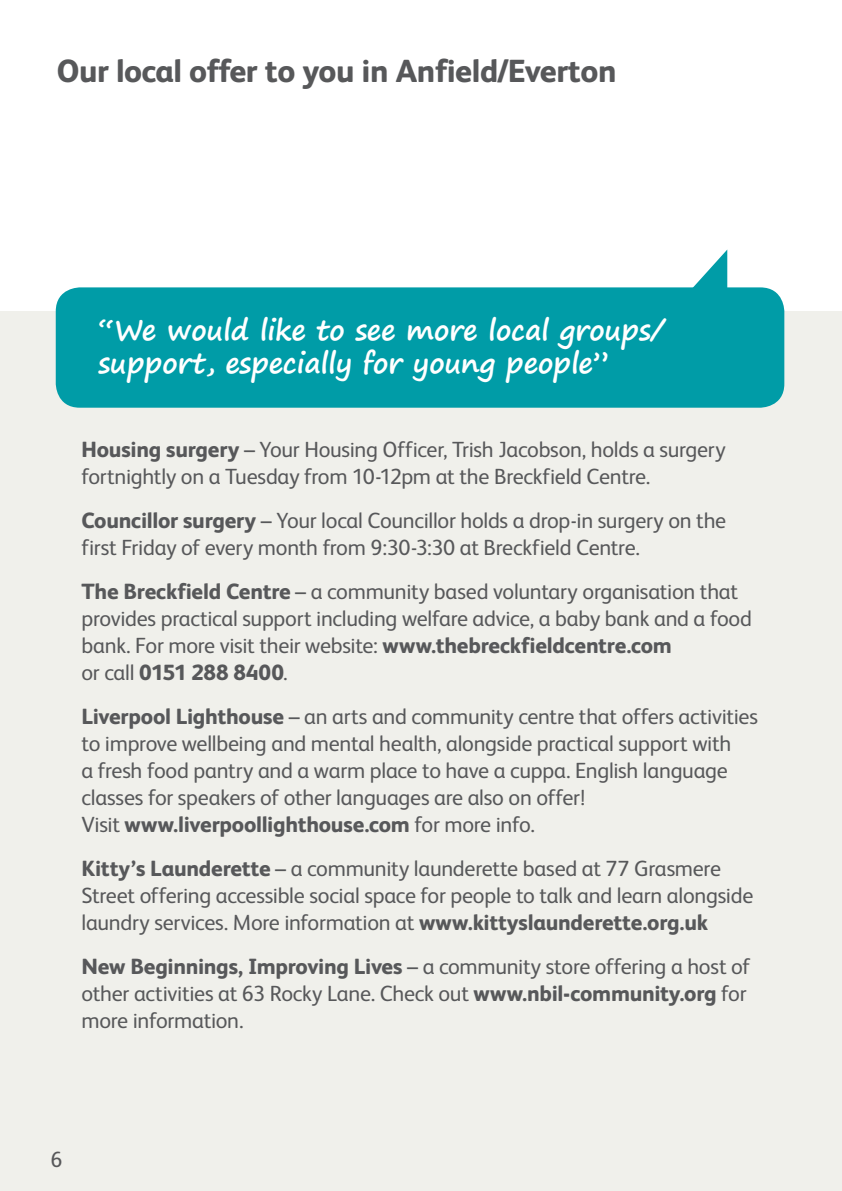
<style>
.page{position:relative;width:842px;height:1191px;background:#fff}
.page>*{position:absolute;margin:0;border:0;box-sizing:border-box;transform-origin:0 0}
.t1{font:800 32px "FS Albert";letter-spacing:-.01em;color:#57585a}
.t2{font:700 28px/33px "Segoe Print";letter-spacing:-.01em;color:#fff}
.t3{font:22px/27px "FS Albert";letter-spacing:-.015em;color:#57585a}
.s1{font-weight:800}
</style>
<div class="page">
<div style="left:0;top:312px;width:842px;height:879px;background:#f0f0eb"></div>
<div style="left:56px;top:287px;width:728px;height:121px;background:#009ca7;border-radius:24px"></div>
<svg style="left:671px;top:250px;width:56px;height:38px"></svg>
<h1 class="t1" style="left:57px;top:47px;width:561px">Our local offer to you in Anfield/Everton</h1>
<p class="t2" style="left:98px;top:313px;width:569px">“We would like to see more local groups/ support, especially for young people”</p>
<p class="t3" style="left:81px;top:435px;width:646px"><span class="s1">Housing surgery</span> – Your Housing Officer, Trish Jacobson, holds a surgery fortnightly on a Tuesday from 10-12pm at the Breckfield Centre.</p>
<p class="t3" style="left:81px;top:506px;width:646px"><span class="s1">Councillor surgery</span> – Your local Councillor holds a drop-in surgery on the first Friday of every month from 9:30-3:30 at Breckfield Centre.</p>
<p class="t3" style="left:81px;top:577px;width:672px"><span class="s1">The Breckfield Centre</span> – a community based voluntary organisation that provides practical support including welfare advice, a baby bank and a food bank. For more visit their website: <span class="s1">www.thebreckfieldcentre.com<br></span>or call <span class="s1">0151 288 8400</span>.</p>
<p class="t3" style="left:81px;top:702px;width:678px"><span class="s1">Liverpool Lighthouse</span> – an arts and community centre that offers activities to improve wellbeing and mental health, alongside practical support with<br>a fresh food pantry and a warm place to have a cuppa. English language classes for speakers of other languages are also on offer!<br>Visit <span class="s1">www.liverpoollighthouse.com</span> for more info.</p>
<p class="t3" style="left:81px;top:854px;width:673px"><span class="s1">Kitty’s Launderette</span> – a community launderette based at 77 Grasmere<br>Street offering accessible social space for people to talk and learn alongside laundry services. More information at <span class="s1">www.kittyslaunderette.org.uk</span></p>
<p class="t3" style="left:81px;top:952px;width:670px"><span class="s1">New Beginnings, Improving Lives</span> – a community store offering a host of other activities at 63 Rocky Lane. Check out <span class="s1">www.nbil-community.org</span> for more information.</p>
<p class="t3" style="left:51px;top:1144px;width:14px">6</p>
</div>
